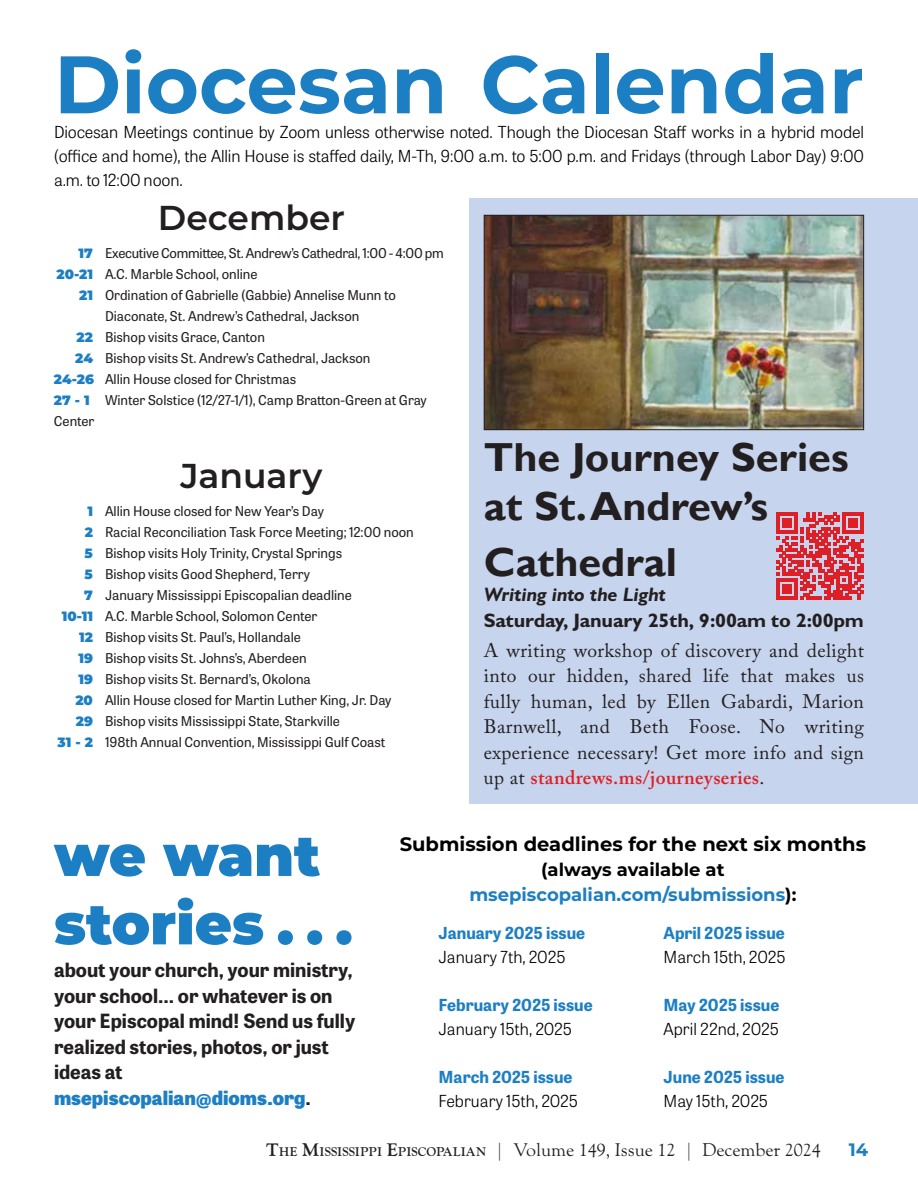
<style>
.page{position:relative;width:918px;height:1188px;background:#fff}
.page>*{position:absolute;margin:0;border:0;box-sizing:border-box;transform-origin:0 0}
.t1{font:700 81.3px "Montserrat";color:#1d7fc3}
.t2{font:900 57px/68.4px "Montserrat";color:#1d7fc3}
.t3{font:700 40.5px/48.6px "Gill Sans";color:#231f20}
.t4{font:100 34.5px "Montserrat";color:#231f20}
.t5{font:19.5px/25.5px "Adobe Caslon Pro";letter-spacing:.02em;color:#231f20;text-align:justify}
.t6{font:700 19.5px/25.5px "Tablet Gothic";color:#231f20}
.t7{font:700 19.5px "Montserrat";color:#000}
.t8{font:700 19.5px "Gill Sans";letter-spacing:-.01em;color:#231f20}
.t9{font:italic 700 19.5px "Gill Sans";letter-spacing:-.01em;color:#231f20}
.t10{font:18px "LTC Goudy Oldstyle Pro";color:#231f20}
.t11{font:700 18px/25.5px "Montserrat";color:#1d7fc3;text-align:center}
.t12{font:300 16.5px/24px "Tablet Gothic";letter-spacing:-.01em;color:#000;text-align:justify}
.t13{font:700 16.5px "Tablet Gothic";color:#1d7fc3}
.t14{font:13.5px "Tablet Gothic";color:#231f20}
.t15{font:13.5px "Tablet Gothic";letter-spacing:-.02em;color:#231f20}
.s1{font-family:"Montserrat";font-weight:900;color:#1d7fc3}
.s2{font-weight:600;color:#de1f26}
.s3{font-weight:800;color:#1d7fc3}
.s4{color:#000}
.s5{font-weight:700}
.s6{font-weight:700;font-size:12.6px}
</style>
<div class="page">
<div style="left:469px;top:198px;width:449px;height:606px;background:#c6d4ed"></div>
<img style="left:486px;top:217px;width:376px;height:211px">
<div style="left:484px;top:215px;width:380px;height:215px;border:1px solid #231f20"></div>
<svg style="left:777px;top:512px;width:87px;height:87px"></svg>
<h1 class="t1" style="left:54px;top:26px;width:812px">Diocesan Calendar</h1>
<p class="t12" style="left:54px;top:119px;width:812px">Diocesan Meetings continue by Zoom unless otherwise noted. Though the Diocesan Staff works in a hybrid model (office and home), the Allin House is staffed daily, M-Th, 9:00 a.m. to 5:00 p.m. and Fridays (through Labor Day) 9:00 a.m. to 12:00 noon.</p>
<h3 class="t4" style="left:158px;top:195px;width:189px">December</h3>
<p class="t15" style="left:79px;top:243px;width:367px"><span class="s1">17</span> Executive Committee, St. Andrew’s Cathedral, 1:00 - 4:00 pm</p>
<p class="t14" style="left:57px;top:264px;width:203px"><span class="s1">20-21</span> A.C. Marble School, online</p>
<p class="t14" style="left:79px;top:285px;width:318px"><span class="s1">21</span> Ordination of Gabrielle (Gabbie) Annelise Munn to</p>
<p class="t14" style="left:105px;top:306px;width:256px">Diaconate, St. Andrew’s Cathedral, Jackson</p>
<p class="t14" style="left:77px;top:327px;width:190px"><span class="s1">22</span> Bishop visits Grace, Canton</p>
<p class="t14" style="left:75px;top:348px;width:297px"><span class="s1">24</span> Bishop visits St. Andrew’s Cathedral, Jackson</p>
<p class="t14" style="left:54px;top:369px;width:244px"><span class="s1">24-26</span> Allin House closed for Christmas</p>
<p class="t14" style="left:54px;top:390px;width:374px"><span class="s1">27 - 1</span> Winter Solstice (12/27-1/1), Camp Bratton-Green at Gray</p>
<p class="t14" style="left:54px;top:411px;width:42px">Center</p>
<h3 class="t4" style="left:180px;top:453px;width:144px">January</h3>
<p class="t14" style="left:87px;top:502px;width:238px"><span class="s1">1</span> Allin House closed for New Year’s Day</p>
<p class="t14" style="left:85px;top:523px;width:331px"><span class="s1">2</span> Racial Reconciliation Task Force Meeting; 12:00 noon</p>
<p class="t14" style="left:85px;top:544px;width:259px"><span class="s1">5</span> Bishop visits Holy Trinity, Crystal Springs</p>
<p class="t14" style="left:85px;top:565px;width:227px"><span class="s1">5</span> Bishop visits Good Shepherd, Terry</p>
<p class="t14" style="left:84px;top:586px;width:269px"><span class="s1">7</span> January Mississippi Episcopalian deadline</p>
<p class="t14" style="left:62px;top:607px;width:257px"><span class="s1">10-11</span> A.C. Marble School, Solomon Center</p>
<p class="t14" style="left:79px;top:628px;width:223px"><span class="s1">12</span> Bishop visits St. Paul’s, Hollandale</p>
<p class="t14" style="left:78px;top:649px;width:230px"><span class="s1">19</span> Bishop visits St. Johns’s, Aberdeen</p>
<p class="t14" style="left:78px;top:670px;width:234px"><span class="s1">19</span> Bishop visits St. Bernard’s, Okolona</p>
<p class="t14" style="left:75px;top:691px;width:318px"><span class="s1">20</span> Allin House closed for Martin Luther King, Jr. Day</p>
<p class="t14" style="left:76px;top:712px;width:266px"><span class="s1">29</span> Bishop visits Mississippi State, Starkville</p>
<p class="t14" style="left:57px;top:733px;width:329px"><span class="s1">31 - 2</span> 198th Annual Convention, Mississippi Gulf Coast</p>
<h3 class="t3" style="left:484px;top:434px;width:366px">The Journey Series at St. Andrew’s</h3>
<h3 class="t3" style="left:484px;top:539px;width:195px">Cathedral</h3>
<h3 class="t9" style="left:484px;top:582px;width:183px">Writing into the Light</h3>
<h3 class="t8" style="left:484px;top:608px;width:382px">Saturday, January 25th, 9:00am to 2:00pm</h3>
<p class="t5" style="left:484px;top:637px;width:382px">A writing workshop of discovery and delight into our hidden, shared life that makes us fully human, led by Ellen Gabardi, Marion Barnwell, and Beth Foose. No writing experience necessary! Get more info and sign up at <span class="s2">standrews.ms/journeyseries</span>.</p>
<h2 class="t2" style="left:54px;top:818px;width:300px">we want stories . . .</h2>
<h3 class="t6" style="left:54px;top:957px;width:303px">about your church, your ministry, your school... or whatever is on your Episcopal mind! Send us fully realized stories, photos, or just ideas at <span class="s3">msepiscopalian@dioms.org</span>.</h3>
<h3 class="t7" style="left:400px;top:830px;width:468px">Submission deadlines for the next six months</h3>
<h3 class="t11" style="left:469px;top:856px;width:329px"><span class="s4">(always available at </span>msepiscopalian.com/submissions<span class="s4">):</span></h3>
<p class="t13" style="left:664px;top:921px;width:123px">April 2025 issue</p>
<p class="t12" style="left:664px;top:944px;width:124px">March 15th, 2025</p>
<p class="t13" style="left:664px;top:993px;width:117px">May 2025 issue</p>
<p class="t12" style="left:664px;top:1016px;width:117px">April 22nd, 2025</p>
<p class="t13" style="left:664px;top:1065px;width:122px">June 2025 issue</p>
<p class="t12" style="left:664px;top:1088px;width:106px">May 15th, 2025</p>
<p class="t13" style="left:439px;top:921px;width:148px">January 2025 issue</p>
<p class="t12" style="left:439px;top:944px;width:128px">January 7th, 2025</p>
<p class="t13" style="left:439px;top:993px;width:156px">February 2025 issue</p>
<p class="t12" style="left:439px;top:1016px;width:135px">January 15th, 2025</p>
<p class="t13" style="left:439px;top:1065px;width:136px">March 2025 issue</p>
<p class="t12" style="left:439px;top:1088px;width:141px">February 15th, 2025</p>
<h3 class="t10" style="left:266px;top:1140px;width:556px"><span class="s5">T</span><span class="s6">HE</span> <span class="s5">M</span><span class="s6">ISSISSIPPI</span> <span class="s5">E</span><span class="s6">PISCOPALIAN</span> | Volume 149, Issue 12 | December 2024</h3>
<h3 class="t11" style="left:849px;top:1136px;width:21px">14</h3>
</div>
